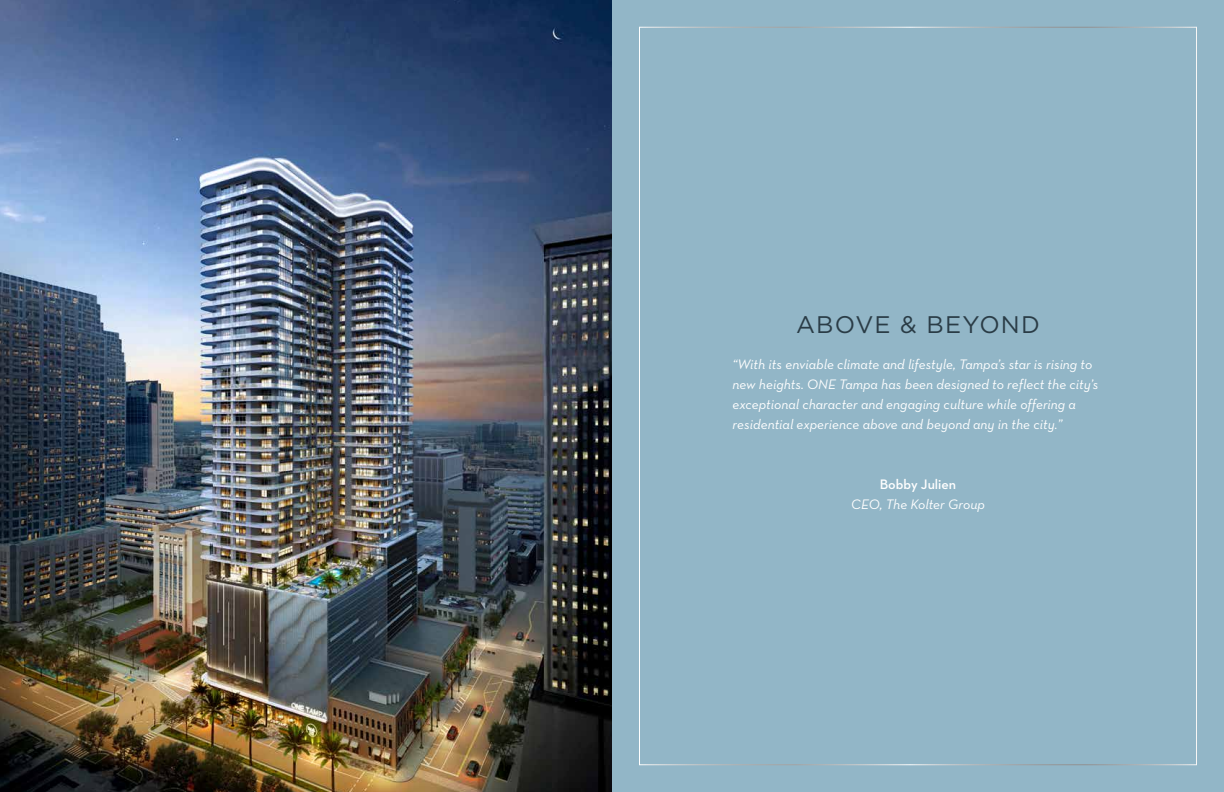
<style>
.page{position:relative;width:1224px;height:792px;background:#fff}
.page>*{position:absolute;margin:0;border:0;box-sizing:border-box;transform-origin:0 0}
.t1{font:24px "Gotham";letter-spacing:.05em;color:#2a3c46}
.t2{font:italic 14px/20px "Neutra Text";color:#fff}
.t3{font:600 14px "Neutra Text";color:#fff}
</style>
<div class="page">
<div style="left:612px;top:0;width:612px;height:792px;background:#92b6c7"></div>
<img style="left:0;top:0;width:612px;height:792px">
<h1 class="t1" style="left:796px;top:309px;width:245px">ABOVE &amp; BEYOND</h1>
<p class="t2" style="left:733px;top:354px;width:367px">“With its enviable climate and lifestyle, Tampa’s star is rising to new heights. ONE Tampa has been designed to reflect the city’s exceptional character and engaging culture while offering a residential experience above and beyond any in the city.”</p>
<p class="t3" style="left:880px;top:476px;width:78px">Bobby Julien</p>
<p class="t2" style="left:851px;top:494px;width:135px">CEO, The Kolter Group</p>
</div>
